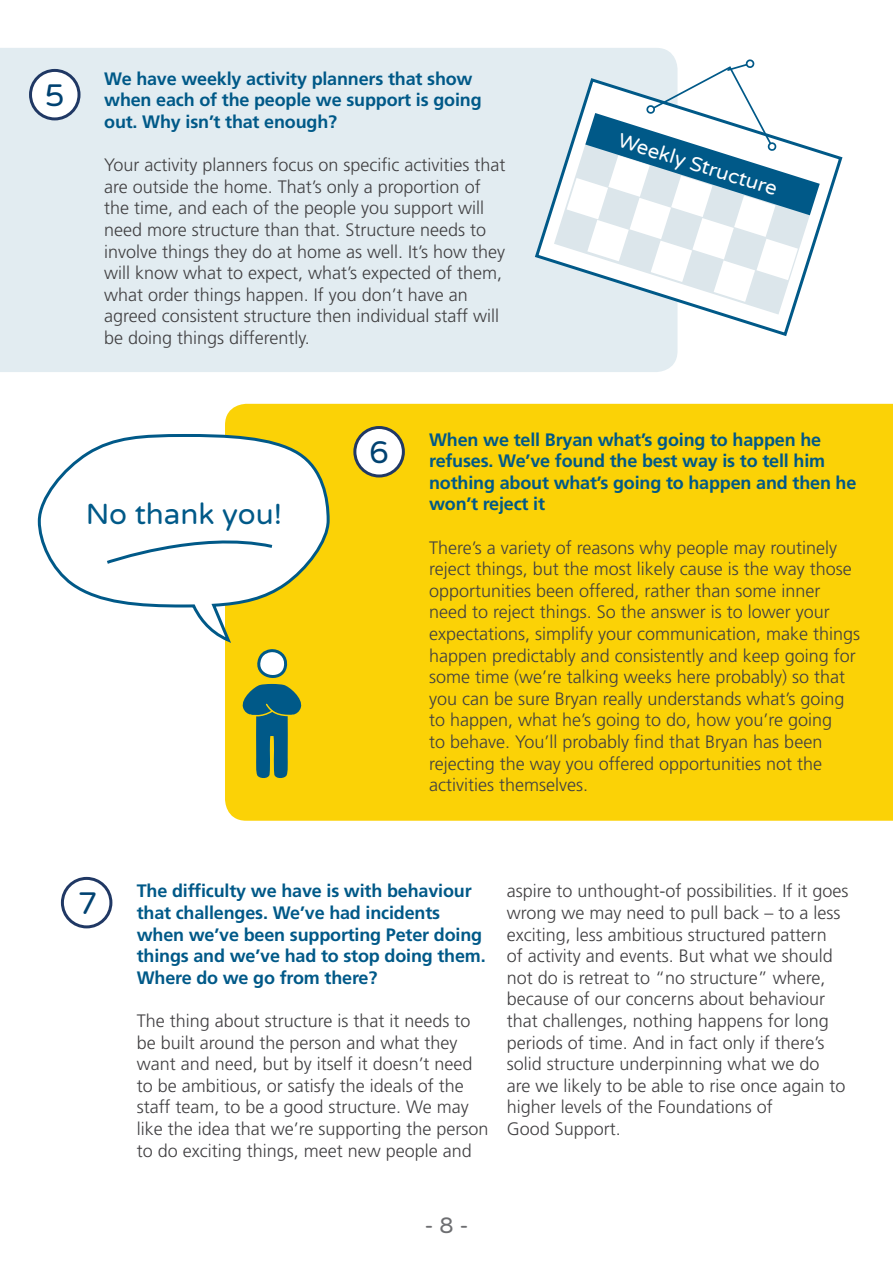
<style>
.page{position:relative;width:893px;height:1263px;background:#fff}
.page>*{position:absolute;margin:0;border:0;box-sizing:border-box;transform-origin:0 0}
.t1{font:31.5px "Varela Round";color:#004271}
.t2{font:29.55px "Varela Round";color:#005988}
.t3{font:22.5px "Varela Round";color:#6d6e71}
.t4{font:20.4px "Varela Round";color:#fff}
.t5{font:300 18px/21.6px "Frutiger LT Std";color:#414042}
.t6{font:700 18px/21.6px "Frutiger LT Std";letter-spacing:-.01em;color:#005988}
</style>
<div class="page">
<div style="left:0;top:48px;width:677px;height:324px;background:#e2ecf1"></div>
<div style="left:225px;top:404px;width:668px;height:417px;background:#fbd206"></div>
<svg style="left:533px;top:76px;width:310px;height:262px"></svg>
<svg style="left:554px;top:59px;width:266px;height:256px"></svg>
<svg style="left:37px;top:433px;width:294px;height:213px"></svg>
<svg style="left:240px;top:647px;width:63px;height:132px;background:#92a149"></svg>
<svg style="left:104px;top:530px;width:171px;height:35px"></svg>
<div style="left:31px;top:70px;width:48px;height:49px;background:#fff;border-radius:50%"></div>
<div style="left:29px;top:69px;width:52px;height:51px;border:3px solid #203864;border-radius:50%"></div>
<div style="left:355px;top:427px;width:48px;height:49px;background:#fff;border-radius:50%"></div>
<div style="left:353px;top:426px;width:52px;height:51px;border:3px solid #203864;border-radius:50%"></div>
<div style="left:61px;top:877px;width:51px;height:51px;border:3px solid #203864;border-radius:50%"></div>
<h1 class="t1" style="left:45px;top:74px;width:21px">5</h1>
<p class="t6" style="left:104px;top:68px;width:379px">We have weekly activity planners that show when each of the people we support is going out. Why isn’t that enough?</p>
<p class="t5" style="left:104px;top:154px;width:403px">Your activity planners focus on specific activities that are outside the home. That’s only a proportion of the time, and each of the people you support will need more structure than that. Structure needs to involve things they do at home as well. It’s how they will know what to expect, what’s expected of them, what order things happen. If you don’t have an agreed consistent structure then individual staff will be doing things differently.</p>
<p class="t4" style="left:623px;top:127px;width:167px;rotate:17deg">Weekly Structure</p>
<h2 class="t2" style="left:86px;top:494px;width:198px">No thank you!</h2>
<h1 class="t1" style="left:373px;top:423px;width:21px">6</h1>
<h1 class="t1" style="left:369px;top:431px;width:21px">6</h1>
<p class="t6" style="left:429px;top:429px;width:429px">When we tell Bryan what’s going to happen he refuses. We’ve found the best way is to tell him nothing about what’s going to happen and then he won’t reject it</p>
<p class="t5" style="left:429px;top:537px;width:433px">There’s a variety of reasons why people may routinely reject things, but the most likely cause is the way those opportunities been offered, rather than some inner need to reject things. So the answer is to lower your expectations, simplify your communication, make things happen predictably and consistently and keep going for some time (we’re talking weeks here probably) so that you can be sure Bryan really understands what’s going to happen, what he’s going to do, how you’re going<br>to behave. You’ll probably find that Bryan has been rejecting the way you offered opportunities not the activities themselves.</p>
<h1 class="t1" style="left:78px;top:882px;width:21px">7</h1>
<p class="t6" style="left:137px;top:880px;width:351px">The difficulty we have is with behaviour that challenges. We’ve had incidents when we’ve been supporting Peter doing things and we’ve had to stop doing them.<br>Where do we go from there?</p>
<p class="t5" style="left:137px;top:1010px;width:353px">The thing about structure is that it needs to be built around the person and what they want and need, but by itself it doesn’t need to be ambitious, or satisfy the ideals of the staff team, to be a good structure. We may like the idea that we’re supporting the person to do exciting things, meet new people and</p>
<p class="t5" style="left:507px;top:881px;width:343px">aspire to unthought-of possibilities. If it goes wrong we may need to pull back – to a less exciting, less ambitious structured pattern<br>of activity and events. But what we should not do is retreat to “no structure” where, because of our concerns about behaviour that challenges, nothing happens for long periods of time. And in fact only if there’s solid structure underpinning what we do<br>are we likely to be able to rise once again to higher levels of the Foundations of<br>Good Support.</p>
<p class="t3" style="left:424px;top:1210px;width:46px">- 8 -</p>
</div>
